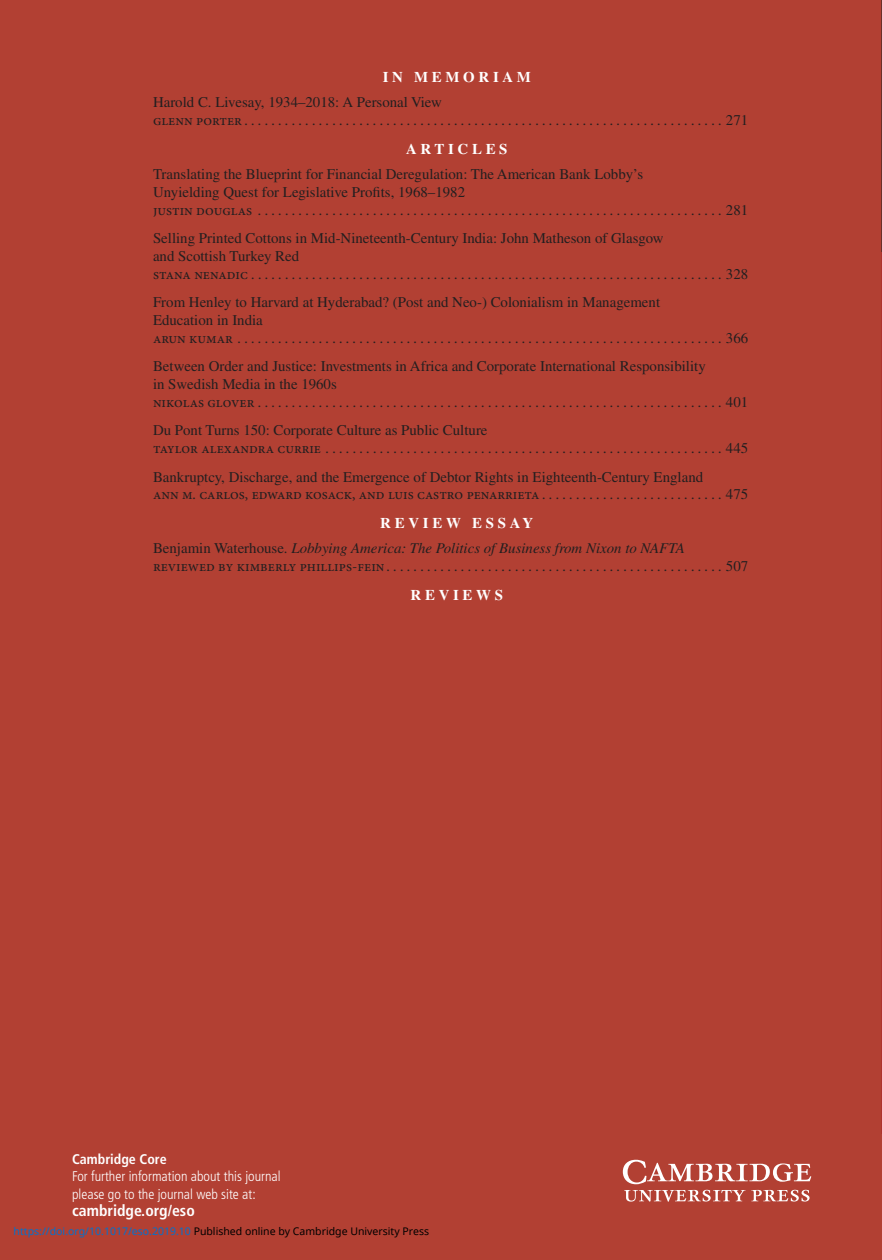
<style>
.page{position:relative;width:882px;height:1260px;background:#b24033}
.page>*{position:absolute;margin:0;border:0;box-sizing:border-box;transform-origin:0 0}
.t1{font:700 condensed 15.75px "Frutiger LT Std";color:#fff}
.t2{font:14.88px/17.8px "Times LT Std";color:#231f20}
.t3{font:14.88px/28.3px "Minion Pro";color:#231f20}
.t4{font:italic 14.88px/25.6px "Times LT Std";color:#231f20}
.t5{font:300 condensed 14px/17.5px "Frutiger LT Std";color:#fff}
.t6{font:10.5px "Noto Sans";color:#000}
.s1{font-family:"Times";font-weight:700;color:#fff}
.s2{font-family:"Times LT Std"}
.s3{font-family:"Minion Pro"}
.s4{font-family:"Times";font-weight:700;font-style:normal;color:#fff}
.s5{font-style:normal}
.s6{font-weight:700}
.s7{color:#0172cf}
</style>
<div class="page">
<svg style="left:623px;top:1160px;width:188px;height:24px"></svg>
<svg style="left:624px;top:1190px;width:186px;height:12px"></svg>
<p class="t2" style="left:153px;top:65px;width:380px;line-height:25.6px;text-indent:230px"><span class="s1">IN MEMORIAM<br></span>Harold C. Livesay, 1934–2018: A Personal View</p>
<p class="t3" style="left:406px;top:107px;width:344px;text-indent:-253px">glenn porter . . . . . . . . . . . . . . . . . . . . . . . . . . . . . . . . . . . . . . . . . . . . . . . . . . . . . . . . . . . . . . . . . . . . . . . <span class="s2">271<br></span><span class="s1">ARTICLES</span></p>
<p class="t2" style="left:153px;top:167px;width:597px">Translating the Blueprint for Financial Deregulation: The American Bank Lobby’s<br>Unyielding Quest for Legislative Profits, 1968–1982<br><span class="s3">justin douglas . . . . . . . . . . . . . . . . . . . . . . . . . . . . . . . . . . . . . . . . . . . . . . . . . . . . . . . . . . . . . . . . . . . . .</span> 281</p>
<p class="t2" style="left:153px;top:231px;width:597px">Selling Printed Cottons in Mid-Nineteenth-Century India: John Matheson of Glasgow<br>and Scottish Turkey Red<br><span class="s3">stana nenadic . . . . . . . . . . . . . . . . . . . . . . . . . . . . . . . . . . . . . . . . . . . . . . . . . . . . . . . . . . . . . . . . . . . . . .</span> 328</p>
<p class="t2" style="left:153px;top:295px;width:597px">From Henley to Harvard at Hyderabad? (Post and Neo-) Colonialism in Management<br>Education in India<br><span class="s3">arun kumar . . . . . . . . . . . . . . . . . . . . . . . . . . . . . . . . . . . . . . . . . . . . . . . . . . . . . . . . . . . . . . . . . . . . . . . .</span> 366</p>
<p class="t2" style="left:153px;top:359px;width:597px">Between Order and Justice: Investments in Africa and Corporate International Responsibility<br>in Swedish Media in the 1960s<br><span class="s3">nikolas glover . . . . . . . . . . . . . . . . . . . . . . . . . . . . . . . . . . . . . . . . . . . . . . . . . . . . . . . . . . . . . . . . . . . . .</span> 401</p>
<p class="t3" style="left:153px;top:423px;width:597px;line-height:17.8px"><span class="s2">Du Pont Turns 150: Corporate Culture as Public Culture<br></span>taylor alexandra currie . . . . . . . . . . . . . . . . . . . . . . . . . . . . . . . . . . . . . . . . . . . . . . . . . . . . . . . . . . . <span class="s2">445</span></p>
<p class="t2" style="left:153px;top:469px;width:597px">Bankruptcy, Discharge, and the Emergence of Debtor Rights in Eighteenth-Century England<br><span class="s3">ann m. carlos, edward kosack, and luis castro penarrieta . . . . . . . . . . . . . . . . . . . . . . . . . . .</span> 475</p>
<p class="t4" style="left:153px;top:511px;width:533px;text-indent:227px"><span class="s4">REVIEW ESSAY<br></span><span class="s5">Benjamin Waterhouse.</span> Lobbying America: The Politics of Business from Nixon to NAFTA</p>
<p class="t3" style="left:411px;top:553px;width:339px;text-indent:-258px">reviewed by kimberly phillips-fein . . . . . . . . . . . . . . . . . . . . . . . . . . . . . . . . . . . . . . . . . . . . . . . . . . <span class="s2">507<br></span><span class="s1">REVIEWS</span></p>
<p class="t5" style="left:72px;top:1151px;width:210px"><span class="s6">Cambridge Core<br></span>For further information about this journal please go to the journal web site at:</p>
<p class="t1" style="left:72px;top:1204px;width:124px">cambridge.org/eso</p>
<p class="t6" style="left:14px;top:1224px;width:417px"><span class="s7">https://doi.org/10.1017/eso.2019.10</span> Published online by Cambridge University Press</p>
</div>
